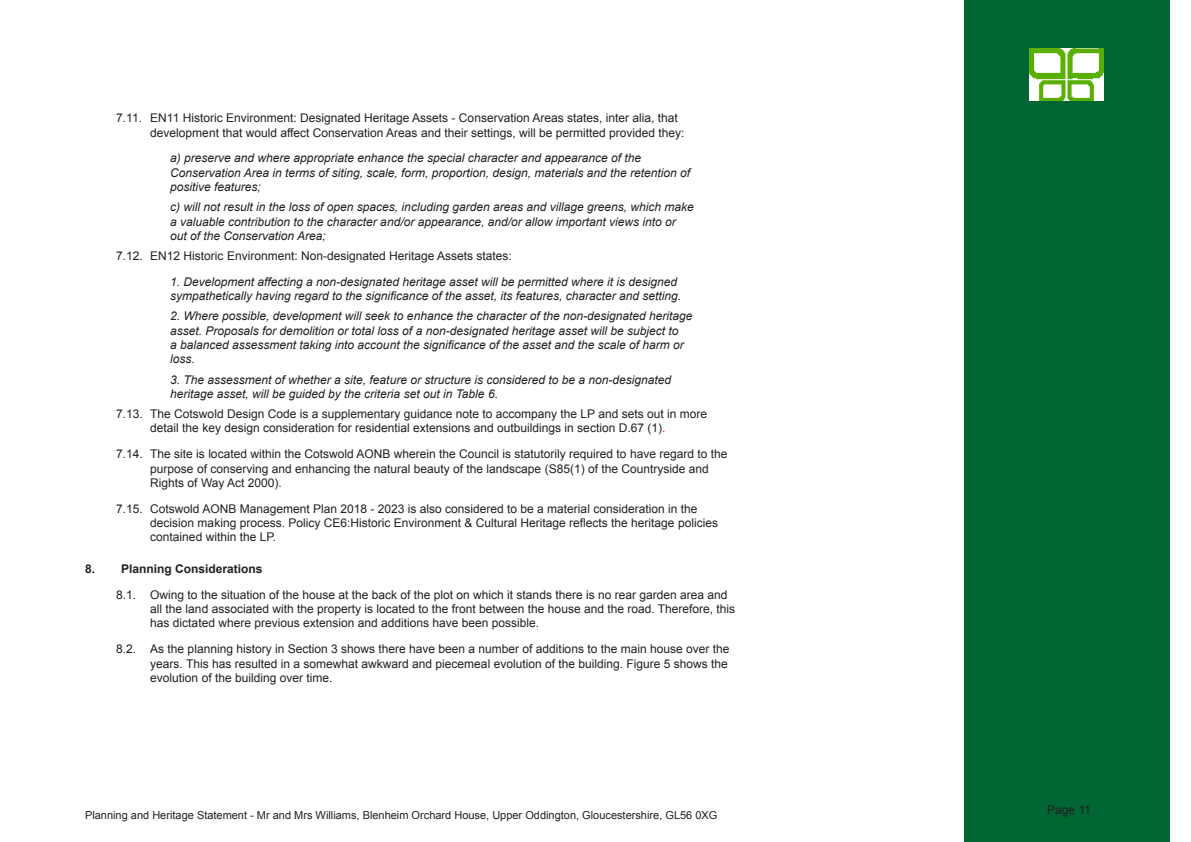
<style>
.page{position:relative;width:1191px;height:842px;background:#fff}
.page>*{position:absolute;margin:0;border:0;box-sizing:border-box;transform-origin:0 0}
.t1{font:12px/14.4px "Arial";color:#231f20}
.Quotes_Para{font:italic 12px/14.4px "Arial";color:#231f20}
.t2{font:700 12px "Arial";color:#231f20}
.t3{font:11px "Arial";color:#231f20}
.s1{color:#d1232a}
</style>
<div class="page">
<div style="left:964px;top:0;width:205px;height:842px;background:#063"></div>
<img style="left:1029px;top:49px;width:74px;height:51px">
<p class="t1" style="left:150px;top:111px;width:536px;text-indent:-34px">7.11. EN11 Historic Environment: Designated Heritage Assets - Conservation Areas states, inter alia, that development that would affect Conservation Areas and their settings, will be permitted provided they:</p>
<p class="Quotes_Para" style="left:170px;top:151px;width:521px">a) preserve and where appropriate enhance the special character and appearance of the<br>Conservation Area in terms of siting, scale, form, proportion, design, materials and the retention of positive features;</p>
<p class="Quotes_Para" style="left:170px;top:200px;width:525px">c) will not result in the loss of open spaces, including garden areas and village greens, which make a valuable contribution to the character and/or appearance, and/or allow important views into or out of the Conservation Area;</p>
<p class="t1" style="left:116px;top:249px;width:397px">7.12. EN12 Historic Environment: Non-designated Heritage Assets states:</p>
<p class="Quotes_Para" style="left:170px;top:275px;width:512px">1. Development affecting a non-designated heritage asset will be permitted where it is designed sympathetically having regard to the significance of the asset, its features, character and setting.</p>
<p class="Quotes_Para" style="left:170px;top:309px;width:524px">2. Where possible, development will seek to enhance the character of the non-designated heritage asset. Proposals for demolition or total loss of a non-designated heritage asset will be subject to<br>a balanced assessment taking into account the significance of the asset and the scale of harm or loss.</p>
<p class="Quotes_Para" style="left:170px;top:372px;width:502px">3. The assessment of whether a site, feature or structure is considered to be a non-designated heritage asset, will be guided by the criteria set out in Table 6.</p>
<p class="t1" style="left:150px;top:407px;width:558px;text-indent:-34px">7.13. The Cotswold Design Code is a supplementary guidance note to accompany the LP and sets out in more detail the key design consideration for residential extensions and outbuildings in section D.67 (1)<span class="s1">.</span></p>
<p class="t1" style="left:150px;top:447px;width:578px;text-indent:-34px">7.14. The site is located within the Cotswold AONB wherein the Council is statutorily required to have regard to the purpose of conserving and enhancing the natural beauty of the landscape (S85(1) of the Countryside and<br>Rights of Way Act 2000).</p>
<p class="t1" style="left:150px;top:501px;width:569px;text-indent:-34px">7.15. Cotswold AONB Management Plan 2018 - 2023 is also considered to be a material consideration in the decision making process. Policy CE6:Historic Environment &amp; Cultural Heritage reflects the heritage policies contained within the LP.</p>
<p class="t2" style="left:85px;top:561px;width:179px">8. Planning Considerations</p>
<p class="t1" style="left:150px;top:587px;width:586px;text-indent:-34px">8.1. Owing to the situation of the house at the back of the plot on which it stands there is no rear garden area and all the land associated with the property is located to the front between the house and the road. Therefore, this has dictated where previous extension and additions have been possible.</p>
<p class="t1" style="left:150px;top:642px;width:580px;text-indent:-34px">8.2. As the planning history in Section 3 shows there have been a number of additions to the main house over the years. This has resulted in a somewhat awkward and piecemeal evolution of the building. Figure 5 shows the evolution of the building over time.</p>
<p class="t3" style="left:85px;top:807px;width:634px">Planning and Heritage Statement - Mr and Mrs Williams, Blenheim Orchard House, Upper Oddington, Gloucestershire, GL56 0XG</p>
<p class="t1" style="left:1047px;top:802px;width:45px">Page 11</p>
</div>
